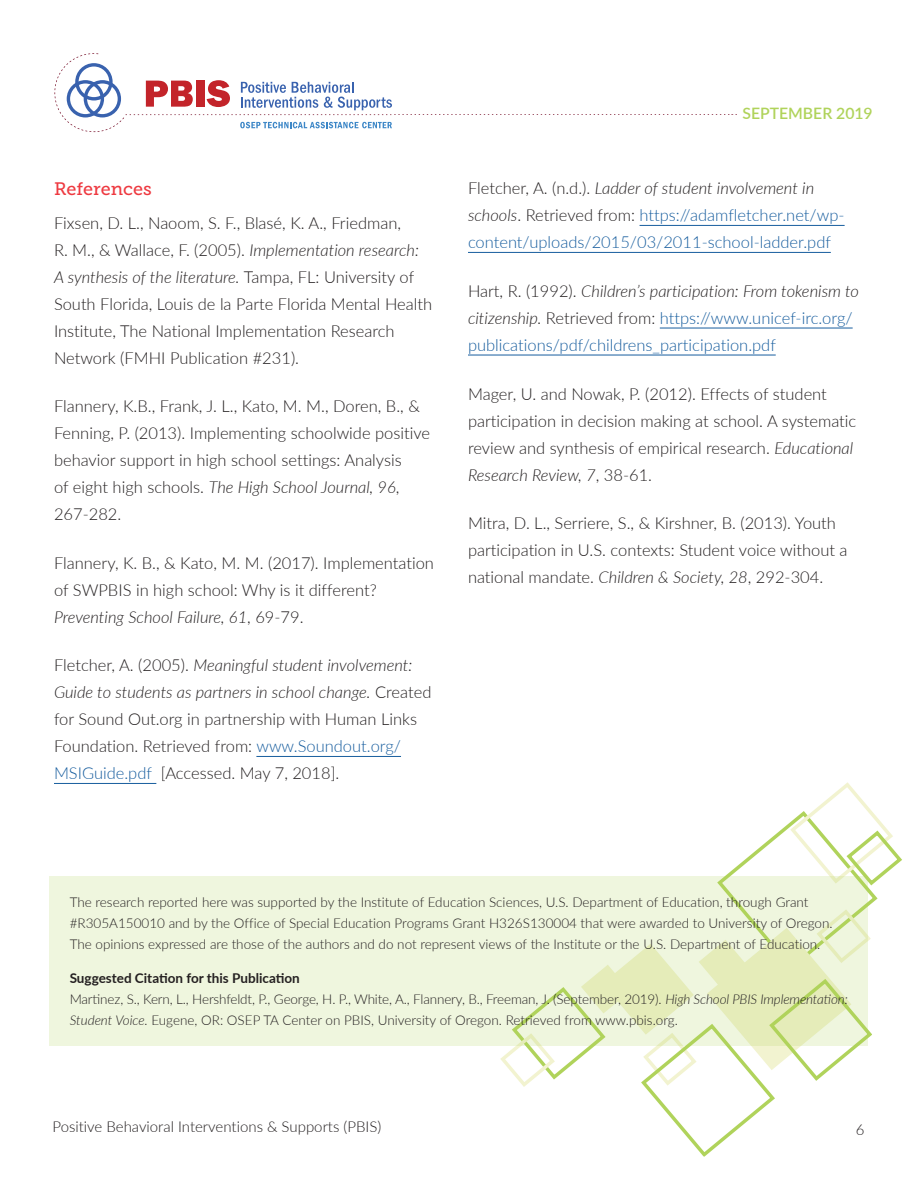
<style>
.page{position:relative;width:918px;height:1188px;background:#fff}
.page>*{position:absolute;margin:0;border:0;box-sizing:border-box;transform-origin:0 0}
.Heading2{font:18px "Museo Slab 500";color:#ee3a41}
.body{font:300 16.5px/27px "Lato";color:#231f20}
.body-2{font:300 16.5px/27px "Lato";color:#175d9e}
.t1{font:600 15.75px "Lato";color:#b0d35b}
.t2{font:300 15px "Lato";color:#231f20}
.body-3{font:300 13.5px/21px "Lato";color:#231f20}
.t3{font:700 13.5px "Lato";color:#231f20}
.s1{font-style:italic}
.s2{color:#175d9e}
.s3{color:#231f20}
.s4{font-style:italic;color:#231f20}
</style>
<div class="page">
<svg style="left:54px;top:53px;width:683px;height:79px"></svg>
<hr style="left:256px;top:756px;width:145px;height:1px;background:#175d9e">
<hr style="left:54px;top:783px;width:102px;height:1px;background:#175d9e">
<hr style="left:640px;top:225px;width:205px;height:1px;background:#175d9e">
<hr style="left:468px;top:252px;width:363px;height:1px;background:#175d9e">
<hr style="left:660px;top:328px;width:193px;height:1px;background:#175d9e">
<hr style="left:468px;top:355px;width:308px;height:1px;background:#175d9e">
<svg style="left:725px;top:782px;width:177px;height:299px"></svg>
<svg style="left:562px;top:1046px;width:229px;height:111px"></svg>
<svg style="left:500px;top:1046px;width:62px;height:41px"></svg>
<svg style="left:49px;top:876px;width:819px;height:170px;background:#ecf4d7"></svg>
<p class="Heading2" style="left:54px;top:179px;width:99px">References</p>
<p class="body" style="left:54px;top:209px;width:380px">Fixsen, D. L., Naoom, S. F., Blasé, K. A., Friedman,<br>R. M., &amp; Wallace, F. (2005). <span class="s1">Implementation research:<br>A synthesis of the literature.</span> Tampa, FL: University of South Florida, Louis de la Parte Florida Mental Health Institute, The National Implementation Research Network (FMHI Publication #231).</p>
<p class="body" style="left:54px;top:392px;width:378px">Flannery, K.B., Frank, J. L., Kato, M. M., Doren, B., &amp; Fenning, P. (2013). Implementing schoolwide positive behavior support in high school settings: Analysis<br>of eight high schools. <span class="s1">The High School Journal, 96</span>, 267-282.</p>
<p class="body" style="left:54px;top:549px;width:382px">Flannery, K. B., &amp; Kato, M. M. (2017). Implementation of SWPBIS in high school: Why is it different?<br><span class="s1">Preventing School Failure, 61</span>, 69-79.</p>
<p class="body" style="left:54px;top:651px;width:379px">Fletcher, A. (2005). <span class="s1">Meaningful student involvement:<br>Guide to students as partners in school change.</span> Created for Sound Out.org in partnership with Human Links Foundation. Retrieved from: <span class="s2">www.Soundout.org/ MSIGuide.pdf</span> [Accessed. May 7, 2018].</p>
<p class="t1" style="left:743px;top:102px;width:132px">SEPTEMBER 2019</p>
<p class="body-2" style="left:468px;top:174px;width:378px"><span class="s3">Fletcher, A. (n.d.).</span> <span class="s4">Ladder of student involvement in schools</span><span class="s3">. Retrieved from:</span> https://adamfletcher.net/wp&shy;content/uploads/2015/03/2011-school-ladder.pdf</p>
<p class="body-2" style="left:468px;top:277px;width:392px"><span class="s3">Hart, R. (1992).</span> <span class="s4">Children’s participation: From tokenism to citizenship.</span> <span class="s3">Retrieved from:</span> https://www.unicef-irc.org/ publications/pdf/childrens_participation.pdf</p>
<p class="body" style="left:468px;top:380px;width:390px">Mager, U. and Nowak, P. (2012). Effects of student participation in decision making at school. A systematic review and synthesis of empirical research. <span class="s1">Educational Research Review, 7</span>, 38-61.</p>
<p class="body" style="left:468px;top:509px;width:381px">Mitra, D. L., Serriere, S., &amp; Kirshner, B. (2013). Youth participation in U.S. contexts: Student voice without a national mandate. <span class="s1">Children &amp; Society, 28</span>, 292-304.</p>
<p class="body-3" style="left:70px;top:891px;width:765px">The research reported here was supported by the Institute of Education Sciences, U.S. Department of Education, through Grant #R305A150010 and by the Office of Special Education Programs Grant H326S130004 that were awarded to University of Oregon.<br>The opinions expressed are those of the authors and do not represent views of the Institute or the U.S. Department of Education.</p>
<p class="t3" style="left:70px;top:969px;width:232px">Suggested Citation for this Publication</p>
<p class="body-3" style="left:70px;top:989px;width:780px">Martinez, S., Kern, L., Hershfeldt, P., George, H. P., White, A., Flannery, B., Freeman, J. (September, 2019). <span class="s1">High School PBIS Implementation:<br>Student Voice.</span> Eugene, OR: OSEP TA Center on PBIS, University of Oregon. Retrieved from www.pbis.org.</p>
<p class="t2" style="left:52px;top:1117px;width:330px">Positive Behavioral Interventions &amp; Supports (PBIS)</p>
<p class="t2" style="left:856px;top:1120px;width:10px">6</p>
</div>
